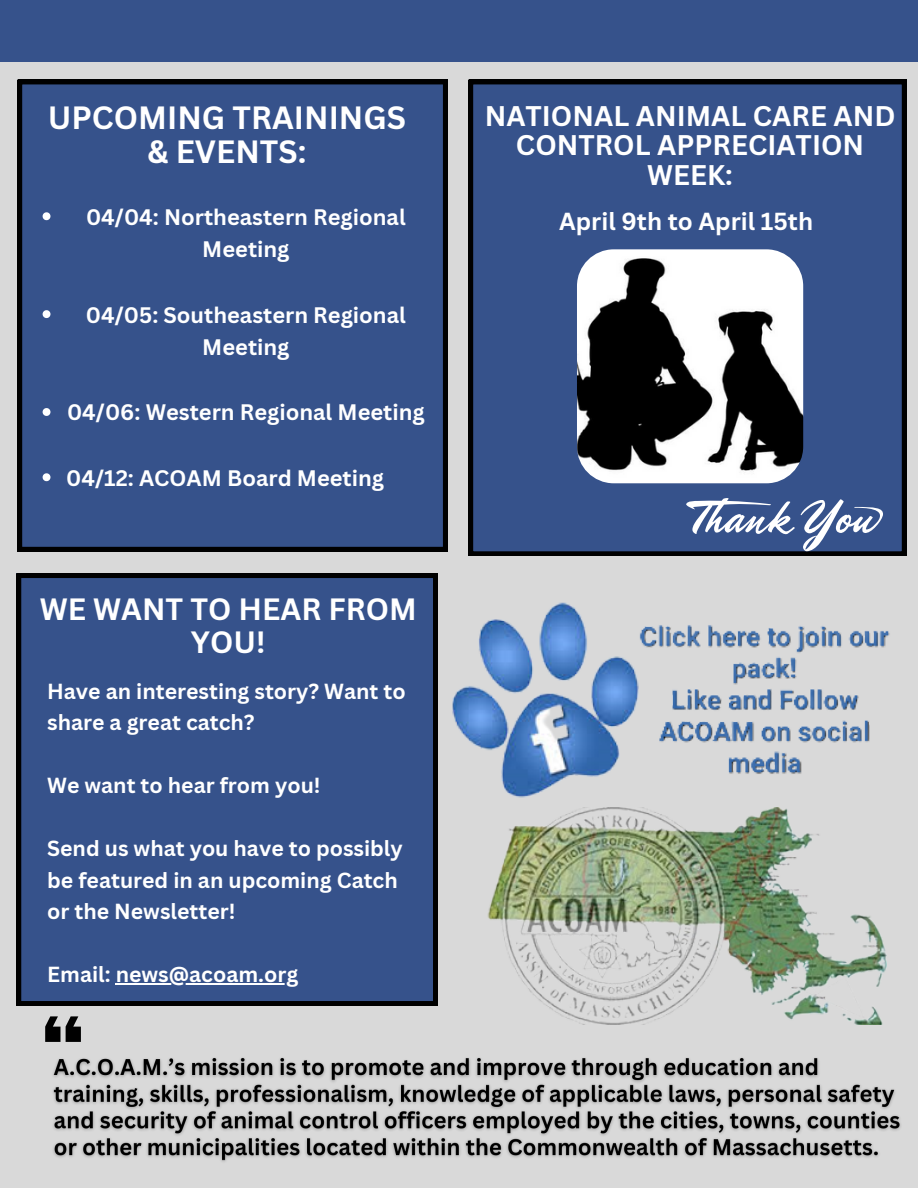
<style>
.page{position:relative;width:918px;height:1188px;background:#d9d9d9}
.page>*{position:absolute;margin:0;border:0;box-sizing:border-box;transform-origin:0 0}
.t1{font:700 31.35px/33.8px "Canva Sans";color:#fff;text-align:center}
.t2{font:700 30px/32.7px "Canva Sans";color:#fff;text-align:center}
.t3{font:700 27.6px/29.4px "Canva Sans";color:#fff;text-align:center}
.t4{font:700 24px "Canva Sans";color:#fff}
.t5{font:700 21.9px/32.7px "Canva Sans";color:#fff;text-align:center}
.t6{font:700 21.3px/31.5px "Canva Sans";color:#fff}
</style>
<div class="page">
<div style="left:18px;top:80px;width:429px;height:471px;background:#36528b"></div>
<div style="left:0;top:0;width:918px;height:62px;background:#36528b"></div>
<svg style="left:45px;top:1016px;width:36px;height:26px"></svg>
<div style="left:469px;top:80px;width:437px;height:476px;background:#36528b"></div>
<img style="left:487px;top:808px;width:399px;height:216px">
<img style="left:452px;top:602px;width:438px;height:206px">
<div style="left:17px;top:574px;width:421px;height:432px;background:#36528b"></div>
<svg style="left:571px;top:244px;width:238px;height:245px;background:#787c82"></svg>
<svg style="left:686px;top:498px;width:202px;height:53px;background:#6479a5"></svg>
<svg style="left:43px;top:212px;width:7px;height:8px"></svg>
<svg style="left:43px;top:310px;width:7px;height:8px"></svg>
<svg style="left:43px;top:408px;width:7px;height:8px"></svg>
<svg style="left:43px;top:473px;width:7px;height:8px"></svg>
<img style="left:53px;top:1057px;width:848px;height:105px">
<hr style="left:116px;top:983px;width:182px;height:1px;background:#fff">
<h1 class="t1" style="left:48px;top:100px;width:360px">UPCOMING TRAININGS &amp; EVENTS:</h1>
<p class="t3" style="left:485px;top:100px;width:412px">NATIONAL ANIMAL CARE AND<br>CONTROL APPRECIATION<br>WEEK:</p>
<p class="t4" style="left:559px;top:204px;width:255px">April 9th to April 15th</p>
<p class="t5" style="left:86px;top:200px;width:321px">04/04: Northeastern Regional<br>Meeting</p>
<p class="t5" style="left:86px;top:298px;width:321px">04/05: Southeastern Regional<br>Meeting</p>
<p class="t5" style="left:67px;top:396px;width:359px">04/06: Western Regional Meeting</p>
<p class="t5" style="left:66px;top:461px;width:319px">04/12: ACOAM Board Meeting</p>
<h2 class="t2" style="left:40px;top:592px;width:379px">WE WANT TO HEAR FROM<br>YOU!</h2>
<p class="t6" style="left:47px;top:675px;width:360px">Have an interesting story? Want to share a great catch?</p>
<p class="t6" style="left:47px;top:769px;width:275px">We want to hear from you!</p>
<p class="t6" style="left:47px;top:832px;width:357px">Send us what you have to possibly be featured in an upcoming Catch or the Newsletter!</p>
<p class="t6" style="left:47px;top:958px;width:253px">Email: news@acoam.org</p>
</div>
